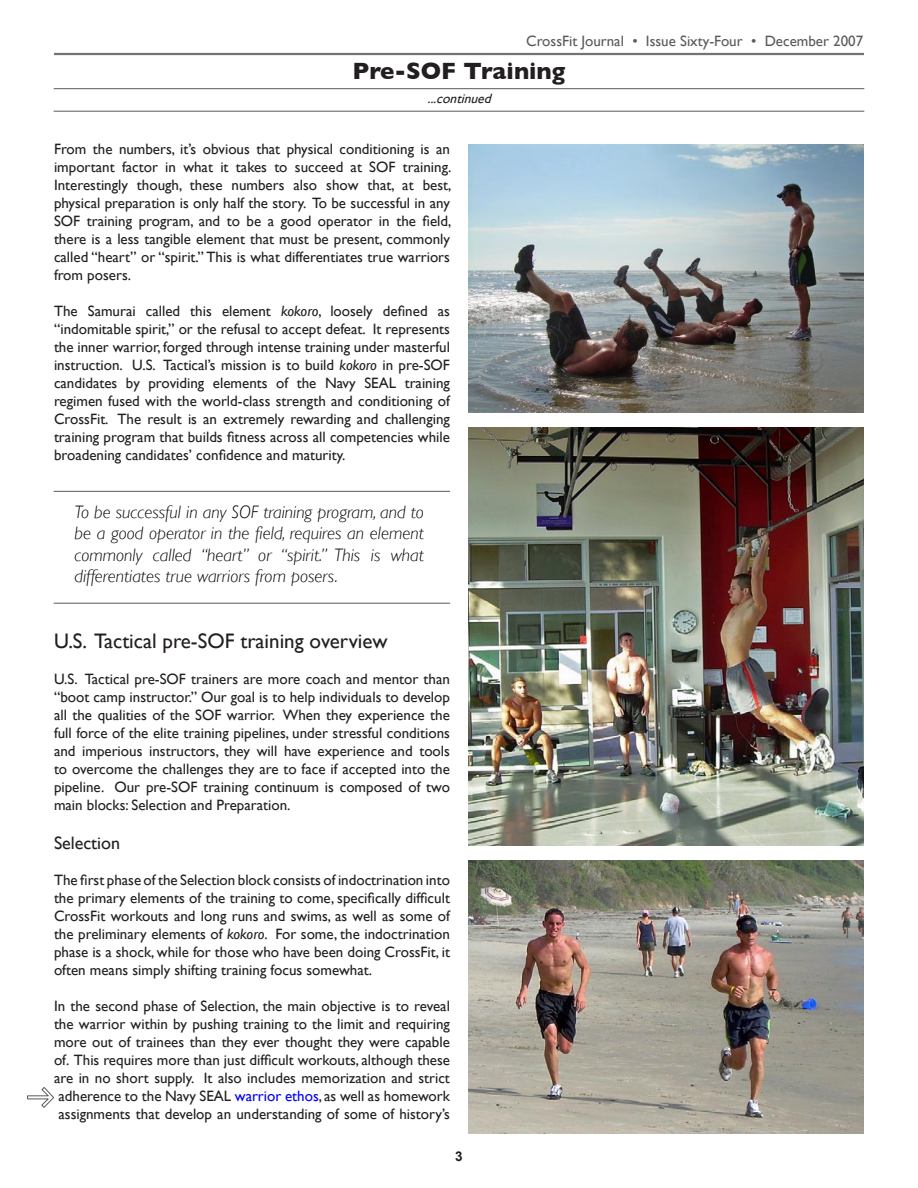
<style>
.page{position:relative;width:918px;height:1188px;background:#fff}
.page>*{position:absolute;margin:0;border:0;box-sizing:border-box;transform-origin:0 0}
.t1{font:700 24px "Gill Sans";color:#231f20}
.t2{font:21px "Gill Sans";color:#231f20}
.t3{font:italic 300 18px/21.6px "Gill Sans";color:#000;text-align:justify}
.t4{font:18px "Gill Sans";color:#231f20}
.t5{font:15px/18px "Gill Sans";color:#231f20;text-align:justify}
.t6{font:15px "Gill Sans";color:#5c5959}
.t7{font:italic 13.5px "Gill Sans";color:#231f20}
.t8{font:700 13.5px "Arial";color:#231f20}
.s1{font-style:italic}
.s2{color:#00f}
</style>
<div class="page">
<hr style="left:54px;top:53px;width:810px;height:2px;background:#727376">
<hr style="left:54px;top:88px;width:810px;height:1px;background:#5c5959">
<hr style="left:54px;top:111px;width:810px;height:1px;background:#5c5959">
<hr style="left:54px;top:491px;width:396px;height:1px;background:#5c5959">
<hr style="left:54px;top:603px;width:396px;height:1px;background:#5c5959">
<img style="left:468px;top:144px;width:396px;height:268px">
<img style="left:468px;top:428px;width:396px;height:417px">
<img style="left:468px;top:861px;width:396px;height:273px">
<svg style="left:27px;top:1087px;width:27px;height:21px"></svg>
<p class="t6" style="left:526px;top:32px;width:339px">CrossFit Journal • Issue Sixty-Four • December 2007</p>
<h1 class="t1" style="left:353px;top:57px;width:214px">Pre-SOF Training</h1>
<p class="t7" style="left:427px;top:90px;width:69px">...continued</p>
<p class="t5" style="left:54px;top:140px;width:399px">From the numbers, it’s obvious that physical conditioning is an important factor in what it takes to succeed at SOF training.<br>Interestingly though, these numbers also show that, at best, physical preparation is only half the story. To be successful in any SOF training program, and to be a good operator in the field, there is a less tangible element that must be present, commonly called “heart” or “spirit.” This is what differentiates true warriors from posers.</p>
<p class="t5" style="left:54px;top:302px;width:398px">The Samurai called this element <span class="s1">kokoro</span>, loosely defined as “indomitable spirit,” or the refusal to accept defeat. It represents the inner warrior, forged through intense training under masterful instruction. U.S. Tactical’s mission is to build <span class="s1">kokoro</span> in pre-SOF candidates by providing elements of the Navy SEAL training regimen fused with the world-class strength and conditioning of CrossFit. The result is an extremely rewarding and challenging training program that builds fitness across all competencies while broadening candidates’ confidence and maturity.</p>
<p class="t3" style="left:75px;top:501px;width:351px">To be successful in any SOF training program, and to be a good operator in the field, requires an element commonly called “heart” or “spirit.” This is what differentiates true warriors from posers.</p>
<h2 class="t2" style="left:54px;top:628px;width:335px">U.S. Tactical pre-SOF training overview</h2>
<p class="t5" style="left:54px;top:669px;width:398px">U.S. Tactical pre-SOF trainers are more coach and mentor than “boot camp instructor.” Our goal is to help individuals to develop all the qualities of the SOF warrior. When they experience the full force of the elite training pipelines, under stressful conditions and imperious instructors, they will have experience and tools to overcome the challenges they are to face if accepted into the pipeline. Our pre-SOF training continuum is composed of two main blocks: Selection and Preparation.</p>
<p class="t4" style="left:54px;top:832px;width:68px">Selection</p>
<p class="t5" style="left:54px;top:871px;width:397px">The first phase of the Selection block consists of indoctrination into the primary elements of the training to come, specifically difficult CrossFit workouts and long runs and swims, as well as some of the preliminary elements of <span class="s1">kokoro</span>. For some, the indoctrination phase is a shock, while for those who have been doing CrossFit, it often means simply shifting training focus somewhat.</p>
<p class="t5" style="left:54px;top:997px;width:398px;text-align:center">In the second phase of Selection, the main objective is to reveal the warrior within by pushing training to the limit and requiring more out of trainees than they ever thought they were capable of. This requires more than just difficult workouts, although these are in no short supply. It also includes memorization and strict adherence to the Navy SEAL <span class="s2">warrior ethos</span>, as well as homework assignments that develop an understanding of some of history’s</p>
<p class="t8" style="left:455px;top:1148px;width:9px">3</p>
</div>
